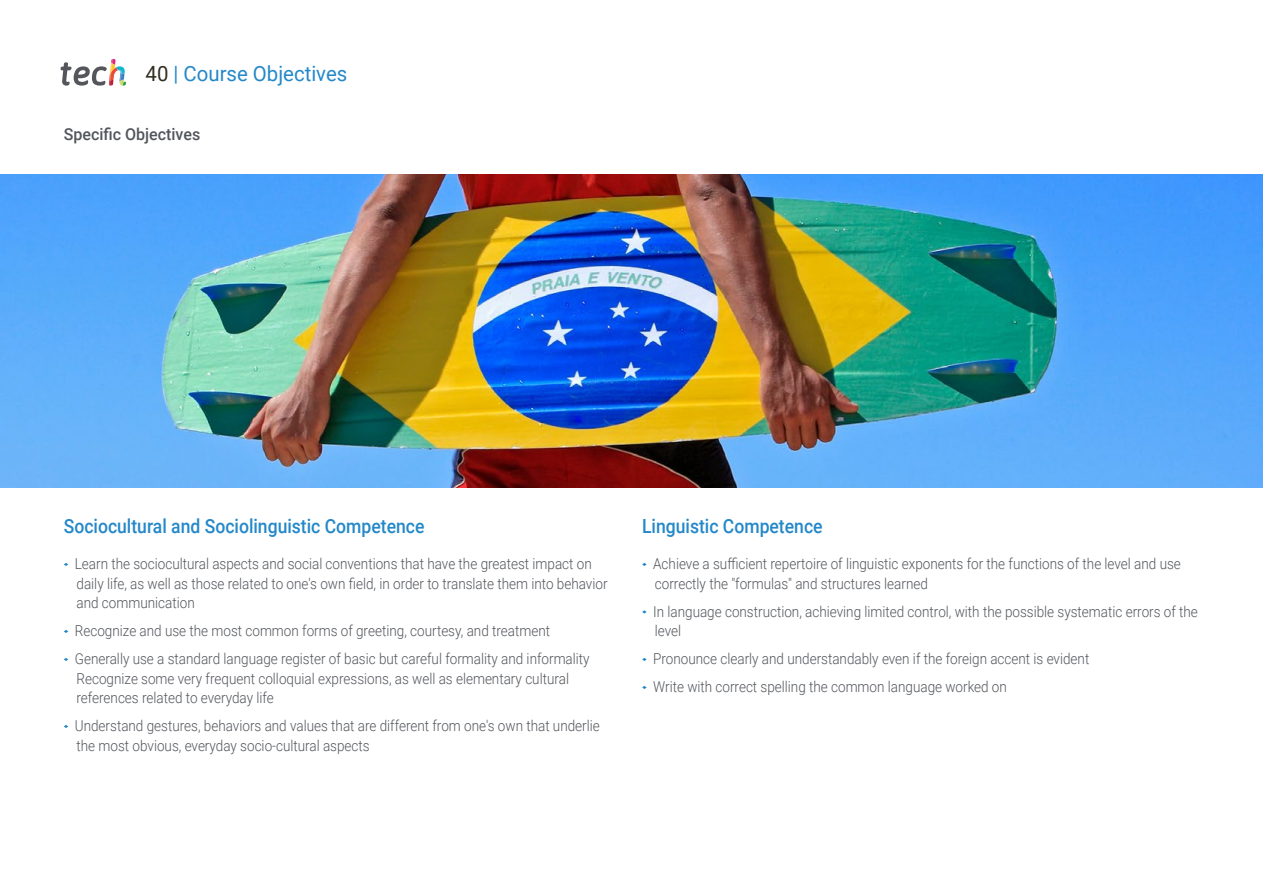
<style>
.page{position:relative;width:1263px;height:893px;background:#fff}
.page>*{position:absolute;margin:0;border:0;box-sizing:border-box;transform-origin:0 0}
.t1{font:21px "Roboto";color:#2488c9}
.t2{font:500 19.5px "Roboto";color:#2488c9;scale:.9 1}
.t3{font:500 16.5px "Roboto";color:#52555b}
.t4{font:300 15px/19.5px "Roboto";color:#52555b;scale:.9 1}
.s1{color:#312e20}
</style>
<div class="page">
<svg style="left:61px;top:59px;width:65px;height:27px"></svg>
<svg style="left:64px;top:563px;width:4px;height:3px"></svg>
<svg style="left:64px;top:630px;width:4px;height:3px"></svg>
<svg style="left:64px;top:658px;width:4px;height:3px"></svg>
<svg style="left:64px;top:725px;width:4px;height:3px"></svg>
<svg style="left:642px;top:610px;width:5px;height:3px"></svg>
<img style="left:0;top:174px;width:1263px;height:313px">
<h1 class="t1" style="left:146px;top:59px;width:203px"><span class="s1">40</span> | Course Objectives</h1>
<p class="t3" style="left:64px;top:123px;width:138px">Specific Objectives</p>
<h2 class="t2" style="left:64px;top:512px;width:402px">Sociocultural and Sociolinguistic Competence</h2>
<p class="t4" style="left:75px;top:553px;width:593px">Learn the sociocultural aspects and social conventions that have the greatest impact on daily life, as well as those related to one's own field, in order to translate them into behavior and communication</p>
<p class="t4" style="left:75px;top:616px;width:573px;line-height:28px">Recognize and use the most common forms of greeting, courtesy, and treatment<br>Generally use a standard language register of basic but careful formality and informality</p>
<p class="t4" style="left:77px;top:668px;width:549px">Recognize some very frequent colloquial expressions, as well as elementary cultural references related to everyday life</p>
<p class="t4" style="left:75px;top:715px;width:585px">Understand gestures, behaviors and values that are different from one's own that underlie the most obvious, everyday socio-cultural aspects</p>
<h2 class="t2" style="left:642px;top:512px;width:202px">Linguistic Competence</h2>
<p class="t4" style="left:653px;top:553px;width:588px">Achieve a sufficient repertoire of linguistic exponents for the functions of the level and use correctly the "formulas" and structures learned</p>
<p class="t4" style="left:653px;top:601px;width:607px">In language construction, achieving limited control, with the possible systematic errors of the level</p>
<p class="t4" style="left:653px;top:644px;width:486px;line-height:28px">Pronounce clearly and understandably even if the foreign accent is evident<br>Write with correct spelling the common language worked on</p>
</div>
